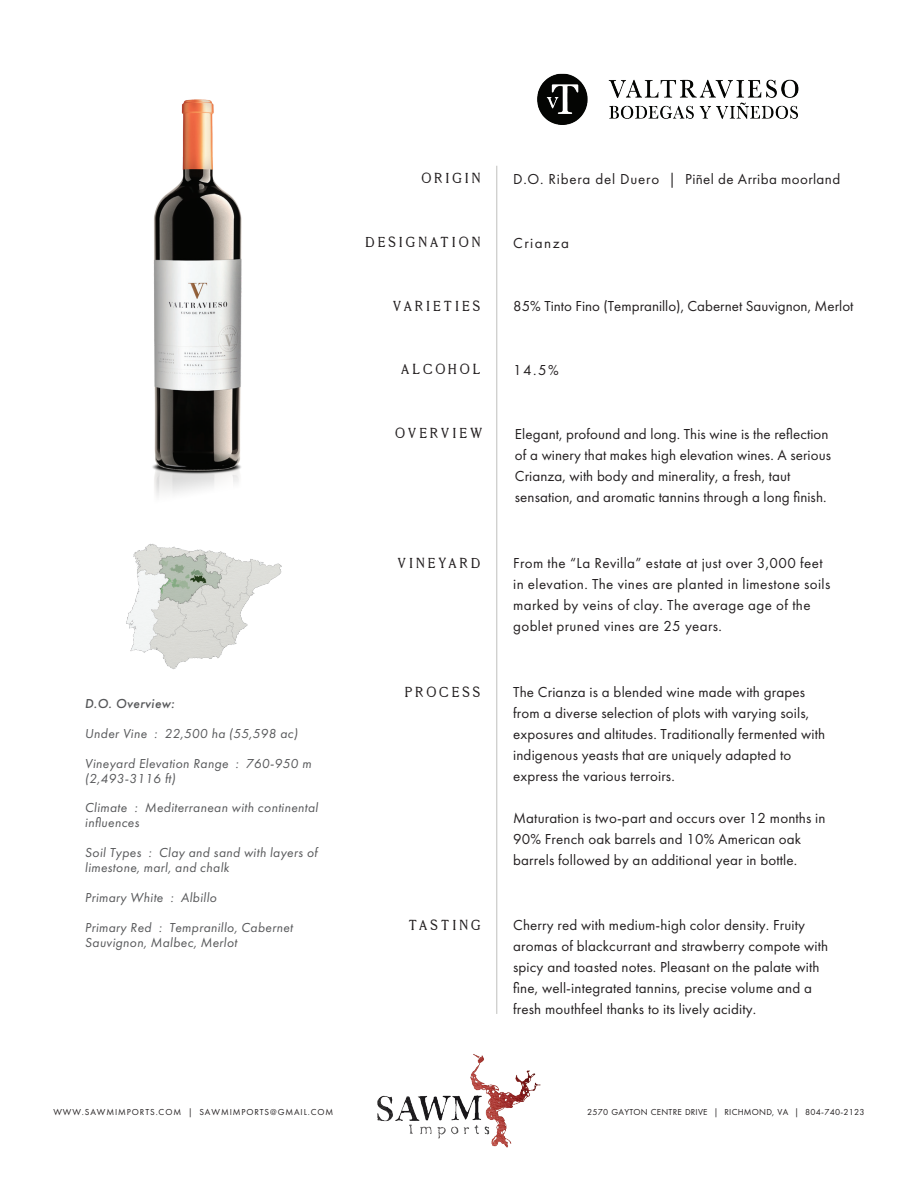
<style>
.page{position:relative;width:918px;height:1188px;background:#fff}
.page>*{position:absolute;margin:0;border:0;box-sizing:border-box;transform-origin:0 0}
.t1{font:15px/21px "Futura PT";letter-spacing:.01em;color:#231f20}
.t2{font:15px "Millesime";letter-spacing:.2em;color:#231f20}
.t3{font:15px "Futura PT";letter-spacing:.1em;color:#231f20}
.t4{font:italic 13.5px/15px "Futura PT";letter-spacing:.025em;color:#57585a}
.t5{font:italic 500 13.5px "Futura PT";letter-spacing:.025em;color:#57585a}
.t6{font:9px "Futura PT";letter-spacing:.025em;color:#231f20}
.t7{font:9px "Futura PT";letter-spacing:.1em;color:#231f20}
</style>
<div class="page">
<img style="left:152px;top:99px;width:90px;height:397px">
<img style="left:377px;top:1054px;width:164px;height:94px">
<hr style="left:496px;top:166px;width:1px;height:848px;background:#bfc0bd">
<img style="left:126px;top:544px;width:156px;height:125px">
<img style="left:537px;top:73px;width:262px;height:52px">
<p class="t2" style="left:422px;top:170px;width:60px">ORIGIN</p>
<p class="t1" style="left:513px;top:169px;width:329px">D.O. Ribera del Duero | Piñel de Arriba moorland</p>
<p class="t2" style="left:365px;top:234px;width:117px">DESIGNATION</p>
<p class="t3" style="left:513px;top:234px;width:57px">Crianza</p>
<p class="t2" style="left:393px;top:297px;width:89px">VARIETIES</p>
<p class="t1" style="left:513px;top:296px;width:342px">85% Tinto Fino (Tempranillo), Cabernet Sauvignon, Merlot</p>
<p class="t2" style="left:401px;top:361px;width:81px">ALCOHOL</p>
<p class="t1" style="left:513px;top:359px;width:47px">14.5%</p>
<p class="t2" style="left:395px;top:424px;width:88px">OVERVIEW</p>
<p class="t1" style="left:515px;top:423px;width:318px">Elegant, profound and long. This wine is the reflection of a winery that makes high elevation wines. A serious Crianza, with body and minerality, a fresh, taut sensation, and aromatic tannins through a long finish.</p>
<p class="t5" style="left:85px;top:695px;width:91px">D.O. Overview:</p>
<p class="t4" style="left:85px;top:725px;width:214px">Under Vine : 22,500 ha (55,598 ac)</p>
<p class="t4" style="left:85px;top:755px;width:228px">Vineyard Elevation Range : 760-950 m (2,493-3116 ft)</p>
<p class="t4" style="left:85px;top:800px;width:235px">Climate : Mediterranean with continental influences</p>
<p class="t4" style="left:85px;top:845px;width:234px">Soil Types : Clay and sand with layers of limestone, marl, and chalk</p>
<p class="t4" style="left:85px;top:890px;width:133px">Primary White : Albillo</p>
<p class="t4" style="left:85px;top:920px;width:209px">Primary Red : Tempranillo, Cabernet<br>Sauvignon, Malbec, Merlot</p>
<p class="t2" style="left:398px;top:554px;width:84px">VINEYARD</p>
<p class="t1" style="left:513px;top:553px;width:319px">From the “La Revilla” estate at just over 3,000 feet in elevation. The vines are planted in limestone soils marked by veins of clay. The average age of the goblet pruned vines are 25 years.</p>
<p class="t2" style="left:405px;top:683px;width:77px">PROCESS</p>
<p class="t1" style="left:513px;top:681px;width:314px">The Crianza is a blended wine made with grapes from a diverse selection of plots with varying soils, exposures and altitudes. Traditionally fermented with indigenous yeasts that are uniquely adapted to express the various terroirs.</p>
<p class="t1" style="left:513px;top:807px;width:314px">Maturation is two-part and occurs over 12 months in<br>90% French oak barrels and 10% American oak barrels followed by an additional year in bottle.</p>
<p class="t2" style="left:409px;top:916px;width:73px">TASTING</p>
<p class="t1" style="left:513px;top:914px;width:317px">Cherry red with medium-high color density. Fruity aromas of blackcurrant and strawberry compote with spicy and toasted notes. Pleasant on the palate with fine, well-integrated tannins, precise volume and a fresh mouthfeel thanks to its lively acidity.</p>
<p class="t7" style="left:53px;top:1107px;width:281px">WWW.SAWMIMPORTS.COM | SAWMIMPORTS@GMAIL.COM</p>
<p class="t6" style="left:587px;top:1107px;width:279px">2570 GAYTON CENTRE DRIVE | RICHMOND, VA | 804-740-2123</p>
</div>
